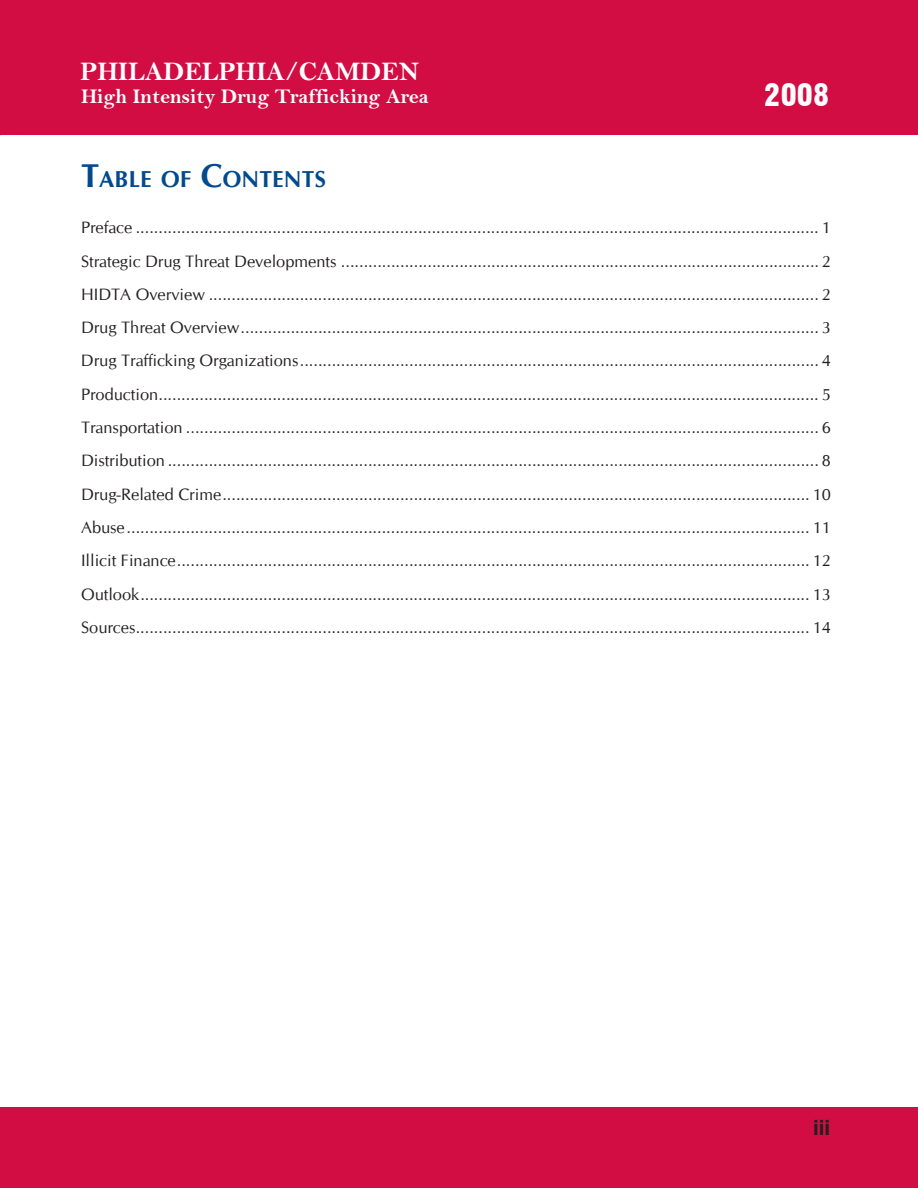
<style>
.page{position:relative;width:918px;height:1188px;background:#fff}
.page>*{position:absolute;margin:0;border:0;box-sizing:border-box;transform-origin:0 0}
.t1{font:900 condensed 30px "Swiss 721 BT";color:#fff}
.t2{font:27px "Bell MT Bold";letter-spacing:-.01em;color:#fff}
.t3{font:700 23.1px "CG Omega";color:#004a8d}
.t4{font:21px "Bell MT Bold";color:#fff}
.t5{font:700 21px "Swiss 721 BT";color:#231f20}
.t6{font:16.5px/33.3px "CG Omega";color:#231f20;text-align:justify}
.s1{font-size:33px}
</style>
<div class="page">
<div style="left:0;top:1107px;width:918px;height:81px;background:#d20d44"></div>
<div style="left:0;top:0;width:918px;height:135px;background:#d20d44"></div>
<h2 class="t2" style="left:80px;top:55px;width:341px">PHILADELPHIA/CAMDEN</h2>
<p class="t4" style="left:81px;top:84px;width:350px">High Intensity Drug Trafficking Area</p>
<h1 class="t1" style="left:765px;top:77px;width:66px">2008</h1>
<h3 class="t3" style="left:81px;top:164px;width:246px"><span class="s1">T</span>ABLE OF <span class="s1">C</span>ONTENTS</h3>
<p class="t6" style="left:81px;top:211px;width:752px">Preface ...................................................................................................................................................... 1<br>Strategic Drug Threat Developments ......................................................................................................... 2<br>HIDTA Overview ...................................................................................................................................... 2<br>Drug Threat Overview............................................................................................................................... 3<br>Drug Trafficking Organizations.................................................................................................................. 4<br>Production................................................................................................................................................. 5<br>Transportation ........................................................................................................................................... 6<br>Distribution ............................................................................................................................................... 8<br>Drug-Related Crime................................................................................................................................. 10<br>Abuse...................................................................................................................................................... 11<br>Illicit Finance........................................................................................................................................... 12<br>Outlook................................................................................................................................................... 13<br>Sources.................................................................................................................................................... 14</p>
<p class="t5" style="left:813px;top:1115px;width:19px">iii</p>
</div>
